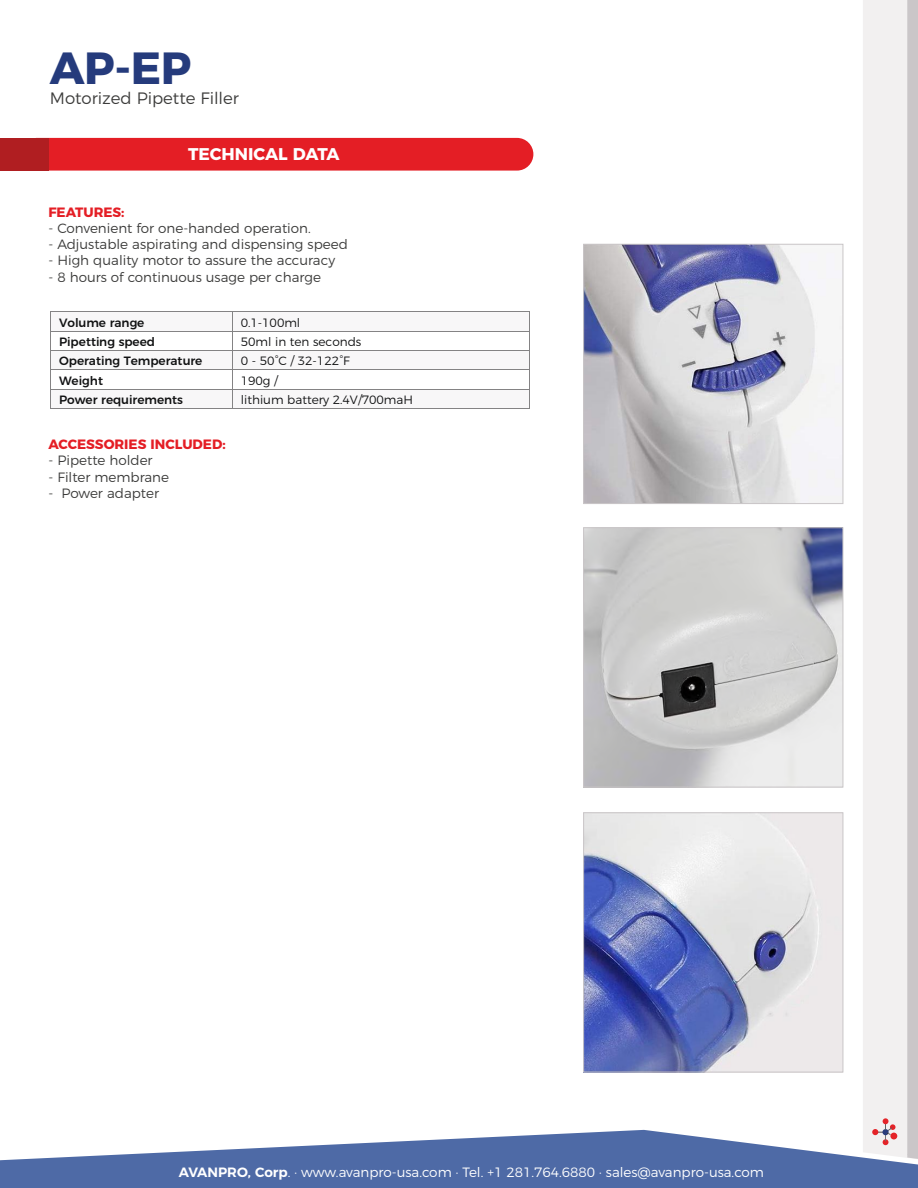
<style>
.page{position:relative;width:918px;height:1188px;background:#fff}
.page>*{position:absolute;margin:0;border:0;box-sizing:border-box;transform-origin:0 0}
.t1{font:700 45px "Montserrat";color:#253b7c}
.t2{font:700 16.95px "Montserrat";color:#fff}
.t3{font:300 16.5px "Montserrat";color:#3c3c3b}
.t4{font:300 13.5px "Montserrat";color:#3c3c3b}
.t5{font:300 13.5px "Montserrat";color:#fff}
.t6{font:700 13.5px "Montserrat";color:#e41e25}
.t7{font:300 12px "Montserrat";letter-spacing:-.005em;color:#111213}
.t8{font:500 12px "Montserrat";color:#111213}
.s1{font-weight:600}
</style>
<div class="page">
<img style="left:585px;top:814px;width:256px;height:256px">
<img style="left:585px;top:529px;width:256px;height:256px">
<img style="left:585px;top:246px;width:256px;height:256px">
<div style="left:863px;top:0;width:44px;height:1130px;background:#f2f0f0"></div>
<svg style="left:907px;top:0;width:11px;height:1130px;background:#cbc7c9"></svg>
<svg style="left:0;top:1130px;width:918px;height:58px;fill:#4e6aa6"></svg>
<svg style="left:872px;top:1118px;width:24px;height:27px"></svg>
<div style="left:583px;top:812px;width:260px;height:260px;border:1px solid #cac6c8"></div>
<div style="left:583px;top:244px;width:260px;height:260px;border:1px solid #cac6c8"></div>
<div style="left:583px;top:527px;width:260px;height:260px;border:1px solid #cac6c8"></div>
<div style="left:48px;top:138px;width:485px;height:33px;background:#e41e25"></div>
<div style="left:0;top:138px;width:48px;height:33px;background:#b01e21"></div>
<div style="left:51px;top:312px;width:181px;height:19px;background:#f8f7f8"></div>
<div style="left:233px;top:312px;width:296px;height:19px;background:#f8f7f8"></div>
<hr style="left:51px;top:312px;width:182px;height:1px;background:#848384">
<hr style="left:233px;top:312px;width:297px;height:1px;background:#848384">
<hr style="left:51px;top:331px;width:182px;height:1px;background:#848384">
<hr style="left:233px;top:331px;width:297px;height:1px;background:#848384">
<div style="left:51px;top:351px;width:181px;height:18px;background:#f8f7f8"></div>
<div style="left:233px;top:351px;width:296px;height:18px;background:#f8f7f8"></div>
<hr style="left:51px;top:350px;width:182px;height:1px;background:#848384">
<hr style="left:233px;top:350px;width:297px;height:1px;background:#848384">
<hr style="left:51px;top:369px;width:182px;height:1px;background:#848384">
<hr style="left:233px;top:369px;width:297px;height:1px;background:#848384">
<div style="left:51px;top:390px;width:181px;height:18px;background:#f8f7f8"></div>
<div style="left:233px;top:390px;width:296px;height:18px;background:#f8f7f8"></div>
<hr style="left:51px;top:389px;width:182px;height:1px;background:#848384">
<hr style="left:233px;top:389px;width:297px;height:1px;background:#848384">
<hr style="left:51px;top:408px;width:182px;height:1px;background:#848384">
<hr style="left:233px;top:408px;width:297px;height:1px;background:#848384">
<h1 class="t1" style="left:50px;top:31px;width:143px">AP-EP</h1>
<p class="t3" style="left:50px;top:85px;width:191px">Motorized Pipette Filler</p>
<p class="t2" style="left:188px;top:140px;width:153px">TECHNICAL DATA</p>
<p class="t6" style="left:48px;top:201px;width:78px">FEATURES:</p>
<p class="t4" style="left:48px;top:218px;width:264px">- Convenient for one-handed operation.</p>
<p class="t4" style="left:48px;top:234px;width:301px">- Adjustable aspirating and dispensing speed</p>
<p class="t4" style="left:48px;top:250px;width:288px">- High quality motor to assure the accuracy</p>
<p class="t4" style="left:48px;top:266px;width:274px">- 8 hours of continuous usage per charge</p>
<p class="t8" style="left:59px;top:313px;width:87px">Volume range</p>
<p class="t7" style="left:241px;top:313px;width:61px">0.1-100ml</p>
<p class="t8" style="left:59px;top:332px;width:98px">Pipetting speed</p>
<p class="t7" style="left:241px;top:332px;width:122px">50ml in ten seconds</p>
<p class="t8" style="left:59px;top:351px;width:145px">Operating Temperature</p>
<p class="t7" style="left:241px;top:352px;width:111px">0 - 50°C / 32-122°F</p>
<p class="t8" style="left:59px;top:371px;width:46px">Weight</p>
<p class="t7" style="left:241px;top:371px;width:39px">190g /</p>
<p class="t8" style="left:59px;top:390px;width:126px">Power requirements</p>
<p class="t7" style="left:241px;top:390px;width:174px">lithium battery 2.4V/700maH</p>
<p class="t6" style="left:48px;top:433px;width:179px">ACCESSORIES INCLUDED:</p>
<p class="t4" style="left:48px;top:450px;width:106px">- Pipette holder</p>
<p class="t4" style="left:48px;top:466px;width:122px">- Filter membrane</p>
<p class="t4" style="left:48px;top:483px;width:112px">- Power adapter</p>
<p class="t5" style="left:179px;top:1161px;width:587px"><span class="s1">AVANPRO, Corp</span>. · www.avanpro-usa.com · Tel. +1 281.764.6880 · sales@avanpro-usa.com</p>
</div>
